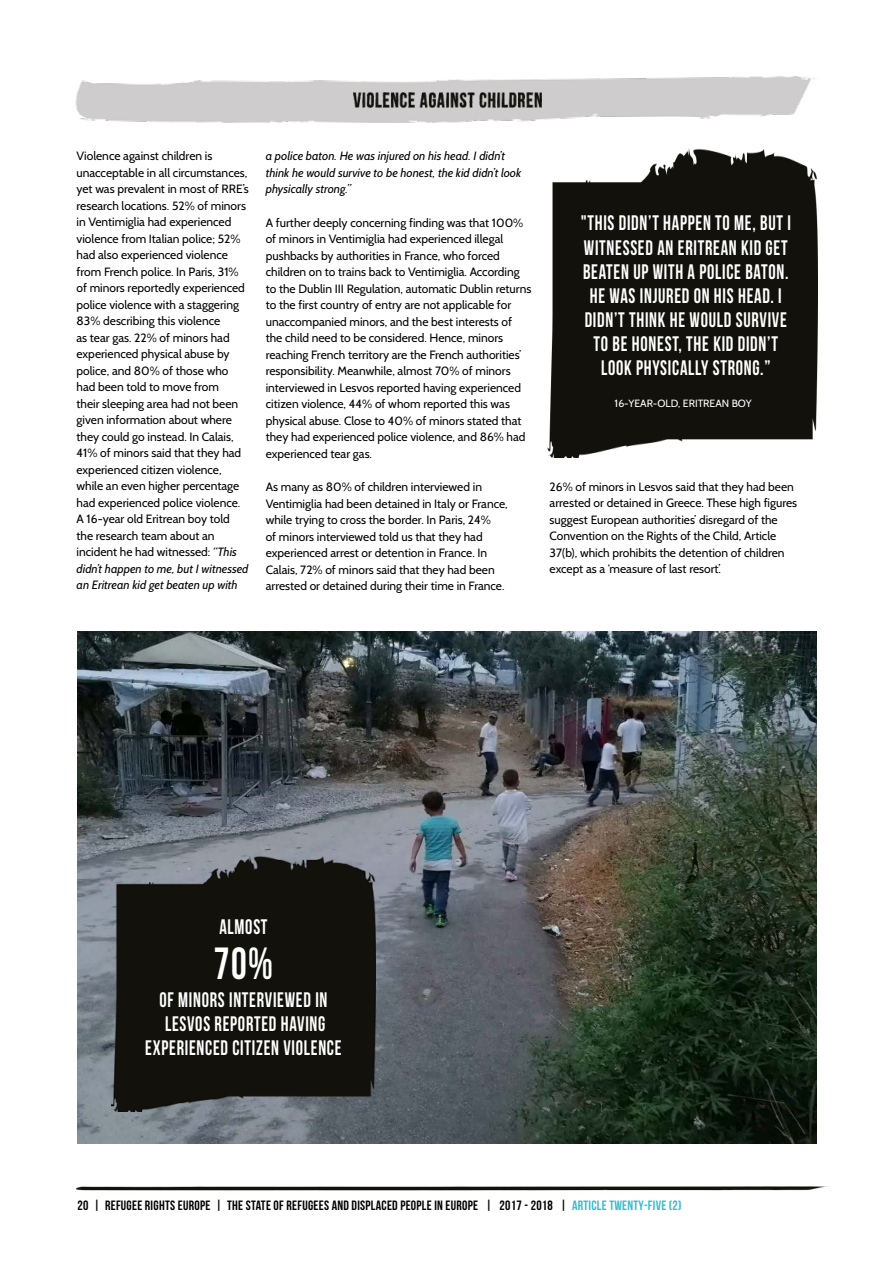
<style>
.page{position:relative;width:893px;height:1263px;background:#fff}
.page>*{position:absolute;margin:0;border:0;box-sizing:border-box;transform-origin:0 0}
.t1{font:45px "Bebas Neue";color:#fff;scale:.88 1}
.t2{font:21px/24px "Bebas Neue";letter-spacing:.04em;color:#fff;text-align:center;scale:.88 1}
.t3{font:13.5px "Bebas Neue";letter-spacing:.02em;color:#000}
.t4{font:12px/16.5px "Cabin";color:#000}
.t5{font:italic 12px/16.5px "Cabin";color:#000}
.t6{font:10.5px "Cabin";color:#fff}
.s1{font-style:italic}
.s2{color:#3abacd}
</style>
<div class="page">
<img style="left:75px;top:77px;width:739px;height:46px">
<img style="left:353px;top:93px;width:188px;height:15px">
<img style="left:76px;top:1186px;width:752px;height:4px">
<img style="left:77px;top:631px;width:739px;height:513px">
<img style="left:112px;top:856px;width:263px;height:256px">
<img style="left:548px;top:149px;width:270px;height:308px">
<p class="t4" style="left:77px;top:148px;width:174px">Violence against children is unacceptable in all circumstances, yet was prevalent in most of RRE’s research locations. 52% of minors in Ventimiglia had experienced violence from Italian police; 52% had also experienced violence from French police. In Paris, 31% of minors reportedly experienced police violence with a staggering<br>83% describing this violence<br>as tear gas. 22% of minors had experienced physical abuse by police, and 80% of those who had been told to move from<br>their sleeping area had not been given information about where they could go instead. In Calais,<br>41% of minors said that they had experienced citizen violence, while an even higher percentage had experienced police violence.<br>A 16-year old Eritrean boy told the research team about an incident he had witnessed: <span class="s1">“This didn’t happen to me, but I witnessed an Eritrean kid get beaten up with</span></p>
<p class="t5" style="left:266px;top:148px;width:257px">a police baton. He was injured on his head. I didn’t think he would survive to be honest, the kid didn’t look physically strong.”</p>
<h2 class="t2" style="left:581px;top:211px;width:240px">"THIS DIDN’T HAPPEN TO ME, BUT I<br>WITNESSED AN ERITREAN KID GET<br>BEATEN UP WITH A POLICE BATON.<br>HE WAS INJURED ON HIS HEAD. I<br>DIDN’T THINK HE WOULD SURVIVE<br>TO BE HONEST, THE KID DIDN’T<br>LOOK PHYSICALLY STRONG.”</h2>
<p class="t6" style="left:615px;top:396px;width:139px">16-YEAR-OLD, ERITREAN BOY</p>
<p class="t4" style="left:266px;top:214px;width:267px">A further deeply concerning finding was that 100% of minors in Ventimiglia had experienced illegal pushbacks by authorities in France, who forced children on to trains back to Ventimiglia. According to the Dublin III Regulation, automatic Dublin returns to the first country of entry are not applicable for unaccompanied minors, and the best interests of the child need to be considered. Hence, minors reaching French territory are the French authorities’ responsibility. Meanwhile, almost 70% of minors interviewed in Lesvos reported having experienced citizen violence, 44% of whom reported this was physical abuse. Close to 40% of minors stated that they had experienced police violence, and 86% had experienced tear gas.</p>
<p class="t4" style="left:266px;top:479px;width:244px">As many as 80% of children interviewed in Ventimiglia had been detained in Italy or France, while trying to cross the border. In Paris, 24%<br>of minors interviewed told us that they had experienced arrest or detention in France. In Calais, 72% of minors said that they had been arrested or detained during their time in France.</p>
<p class="t4" style="left:550px;top:478px;width:249px">26% of minors in Lesvos said that they had been arrested or detained in Greece. These high figures suggest European authorities’ disregard of the Convention on the Rights of the Child, Article 37(b), which prohibits the detention of children except as a ‘measure of last resort’.</p>
<h2 class="t2" style="left:219px;top:914px;width:56px">ALMOST</h2>
<h1 class="t1" style="left:214px;top:939px;width:69px">70%</h1>
<h2 class="t2" style="left:145px;top:988px;width:225px">OF MINORS INTERVIEWED IN<br>LESVOS REPORTED HAVING<br>EXPERIENCED CITIZEN VIOLENCE</h2>
<p class="t3" style="left:77px;top:1197px;width:606px">20 | REFUGEE RIGHTS EUROPE | THE STATE OF REFUGEES AND DISPLACED PEOPLE IN EUROPE | 2017 - 2018 | <span class="s2">ARTICLE TWENTY-FIVE (2)</span></p>
</div>
